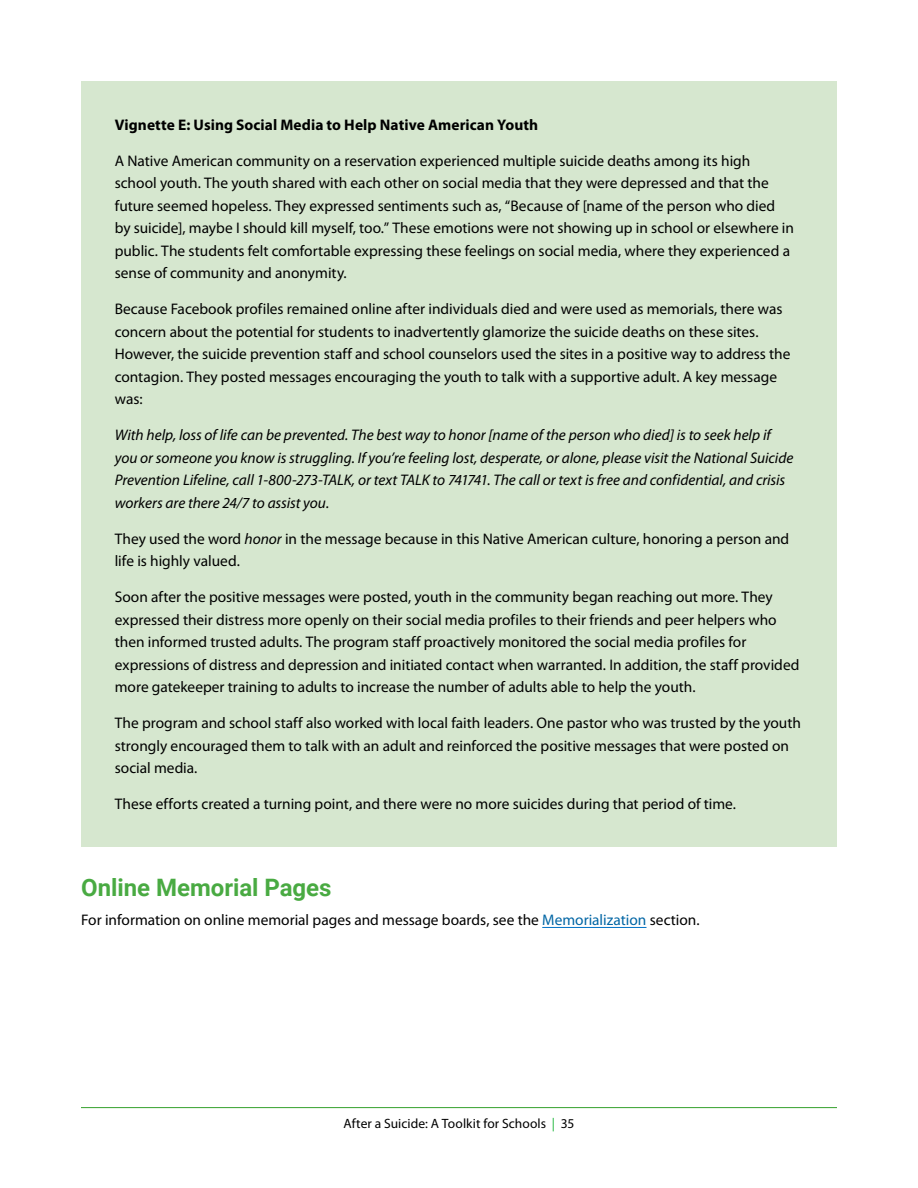
<style>
.page{position:relative;width:918px;height:1188px;background:#fff}
.page>*{position:absolute;margin:0;border:0;box-sizing:border-box;transform-origin:0 0}
.t1{font:700 24px "Roboto";color:#49aa42}
.Body{font:15.3px/22.5px "Myriad Pro";color:#000}
.Body-2{font:italic 15.3px/22.5px "Myriad Pro";letter-spacing:-.005em;color:#000}
.Body-3{font:700 15.3px "Myriad Pro";letter-spacing:.005em;color:#000}
.t2{font:13.5px "Myriad Pro";letter-spacing:.005em;color:#000}
.s1{font-style:italic}
.s2{color:#0065a4}
.s3{color:#1eb53a}
</style>
<div class="page">
<hr style="left:81px;top:1107px;width:756px;height:1px;background:#49aa42">
<hr style="left:542px;top:927px;width:105px;height:1px;background:#0072c6">
<div style="left:81px;top:81px;width:756px;height:766px;background:#d6e7cf"></div>
<p class="Body-3" style="left:115px;top:115px;width:425px">Vignette E: Using Social Media to Help Native American Youth</p>
<p class="Body" style="left:115px;top:149px;width:681px">A Native American community on a reservation experienced multiple suicide deaths among its high school youth. The youth shared with each other on social media that they were depressed and that the future seemed hopeless. They expressed sentiments such as, “Because of [name of the person who died by suicide], maybe I should kill myself, too.” These emotions were not showing up in school or elsewhere in public. The students felt comfortable expressing these feelings on social media, where they experienced a sense of community and anonymity.</p>
<p class="Body" style="left:115px;top:298px;width:677px">Because Facebook profiles remained online after individuals died and were used as memorials, there was concern about the potential for students to inadvertently glamorize the suicide deaths on these sites.<br>However, the suicide prevention staff and school counselors used the sites in a positive way to address the contagion. They posted messages encouraging the youth to talk with a supportive adult. A key message was:</p>
<p class="Body-2" style="left:115px;top:424px;width:680px">With help, loss of life can be prevented. The best way to honor [name of the person who died] is to seek help if you or someone you know is struggling. If you’re feeling lost, desperate, or alone, please visit the National Suicide Prevention Lifeline, call 1-800-273-TALK, or text TALK to 741741. The call or text is free and confidential, and crisis workers are there 24/7 to assist you.</p>
<p class="Body" style="left:115px;top:527px;width:676px">They used the word <span class="s1">honor</span> in the message because in this Native American culture, honoring a person and life is highly valued.</p>
<p class="Body" style="left:115px;top:586px;width:686px">Soon after the positive messages were posted, youth in the community began reaching out more. They expressed their distress more openly on their social media profiles to their friends and peer helpers who then informed trusted adults. The program staff proactively monitored the social media profiles for expressions of distress and depression and initiated contact when warranted. In addition, the staff provided more gatekeeper training to adults to increase the number of adults able to help the youth.</p>
<p class="Body" style="left:115px;top:712px;width:688px">The program and school staff also worked with local faith leaders. One pastor who was trusted by the youth strongly encouraged them to talk with an adult and reinforced the positive messages that were posted on social media.</p>
<p class="Body" style="left:115px;top:793px;width:623px">These efforts created a turning point, and there were no more suicides during that period of time.</p>
<h2 class="t1" style="left:81px;top:871px;width:252px">Online Memorial Pages</h2>
<p class="Body" style="left:81px;top:909px;width:620px">For information on online memorial pages and message boards, see the <span class="s2">Memorialization</span> section.</p>
<p class="t2" style="left:344px;top:1115px;width:232px">After a Suicide: A Toolkit for Schools <span class="s3">|</span> 35</p>
</div>
